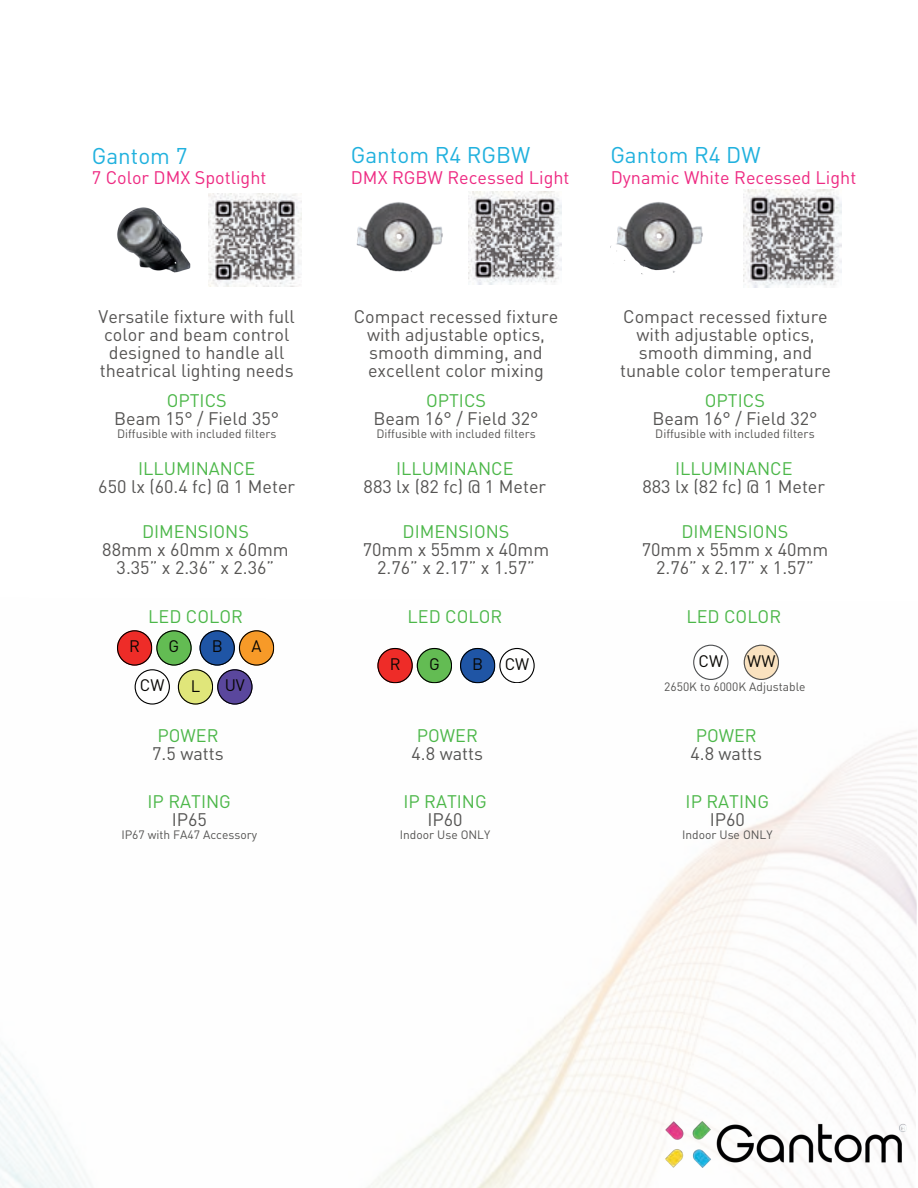
<style>
.page{position:relative;width:918px;height:1188px;background:#fff}
.page>*{position:absolute;margin:0;border:0;box-sizing:border-box;transform-origin:0 0}
.t1{font:22.5px "DIN";color:#21b1de}
.t2{font:18px/18px "DIN";color:#555453;text-align:center}
.t3{font:18px "DIN";color:#4cb749}
.t4{font:18px "DIN";color:#ee2a82}
.t5{font:16.5px "DIN";color:#080704}
.t6{font:12px "DIN";color:#555453}
</style>
<div class="page">
<img style="left:117px;top:207px;width:74px;height:66px">
<img style="left:356px;top:202px;width:87px;height:70px">
<img style="left:208px;top:194px;width:94px;height:93px">
<img style="left:468px;top:192px;width:93px;height:93px">
<img style="left:743px;top:189px;width:98px;height:98px">
<svg style="left:693px;top:645px;width:35px;height:35px"></svg>
<svg style="left:744px;top:645px;width:35px;height:35px"></svg>
<svg style="left:117px;top:630px;width:157px;height:74px"></svg>
<svg style="left:377px;top:648px;width:75px;height:35px"></svg>
<svg style="left:460px;top:648px;width:74px;height:35px"></svg>
<img style="left:666px;top:1121px;width:240px;height:46px">
<img style="left:610px;top:202px;width:93px;height:73px">
<p class="t1" style="left:92px;top:142px;width:97px">Gantom 7</p>
<p class="t4" style="left:92px;top:166px;width:176px">7 Color DMX Spotlight</p>
<p class="t2" style="left:99px;top:307px;width:198px">Versatile fixture with full color and beam control designed to handle all theatrical lighting needs</p>
<p class="t3" style="left:167px;top:390px;width:61px">OPTICS</p>
<p class="t2" style="left:114px;top:409px;width:167px">Beam 15° / Field 35°</p>
<p class="t6" style="left:117px;top:426px;width:161px">Diffusible with included filters</p>
<p class="t3" style="left:138px;top:457px;width:119px">ILLUMINANCE</p>
<p class="t2" style="left:98px;top:477px;width:198px">650 lx (60.4 fc) @ 1 Meter</p>
<p class="t3" style="left:142px;top:521px;width:108px">DIMENSIONS</p>
<p class="t2" style="left:102px;top:541px;width:188px">88mm x 60mm x 60mm<br>3.35” x 2.36” x 2.36”</p>
<p class="t1" style="left:351px;top:141px;width:181px">Gantom R4 RGBW</p>
<p class="t4" style="left:351px;top:166px;width:220px">DMX RGBW Recessed Light</p>
<p class="t1" style="left:610px;top:141px;width:152px">Gantom R4 DW</p>
<p class="t4" style="left:611px;top:166px;width:247px">Dynamic White Recessed Light</p>
<p class="t2" style="left:354px;top:307px;width:206px">Compact recessed fixture with adjustable optics, smooth dimming, and excellent color mixing</p>
<p class="t3" style="left:426px;top:390px;width:61px">OPTICS</p>
<p class="t2" style="left:374px;top:409px;width:167px">Beam 16° / Field 32°</p>
<p class="t6" style="left:376px;top:426px;width:161px">Diffusible with included filters</p>
<p class="t3" style="left:396px;top:457px;width:119px">ILLUMINANCE</p>
<p class="t2" style="left:364px;top:477px;width:184px">883 lx (82 fc) @ 1 Meter</p>
<p class="t3" style="left:403px;top:521px;width:108px">DIMENSIONS</p>
<p class="t2" style="left:363px;top:541px;width:188px">70mm x 55mm x 40mm<br>2.76” x 2.17” x 1.57”</p>
<p class="t2" style="left:620px;top:307px;width:213px">Compact recessed fixture with adjustable optics, smooth dimming, and tunable color temperature</p>
<p class="t3" style="left:705px;top:390px;width:61px">OPTICS</p>
<p class="t2" style="left:652px;top:409px;width:167px">Beam 16° / Field 32°</p>
<p class="t6" style="left:655px;top:426px;width:161px">Diffusible with included filters</p>
<p class="t3" style="left:675px;top:457px;width:119px">ILLUMINANCE</p>
<p class="t2" style="left:643px;top:477px;width:184px">883 lx (82 fc) @ 1 Meter</p>
<p class="t3" style="left:681px;top:521px;width:108px">DIMENSIONS</p>
<p class="t2" style="left:642px;top:541px;width:188px">70mm x 55mm x 40mm<br>2.76” x 2.17” x 1.57”</p>
<p class="t3" style="left:148px;top:605px;width:96px">LED COLOR</p>
<p class="t3" style="left:408px;top:605px;width:96px">LED COLOR</p>
<p class="t3" style="left:686px;top:605px;width:96px">LED COLOR</p>
<p class="t5" style="left:129px;top:636px;width:12px">R</p>
<p class="t5" style="left:169px;top:636px;width:12px">G</p>
<p class="t5" style="left:212px;top:636px;width:13px">B</p>
<p class="t5" style="left:252px;top:636px;width:12px">A</p>
<p class="t5" style="left:140px;top:675px;width:26px">CW</p>
<p class="t5" style="left:191px;top:676px;width:11px">L</p>
<p class="t5" style="left:225px;top:675px;width:22px">UV</p>
<p class="t3" style="left:157px;top:724px;width:63px">POWER</p>
<p class="t2" style="left:152px;top:744px;width:73px">7.5 watts</p>
<p class="t3" style="left:148px;top:790px;width:85px">IP RATING</p>
<p class="t2" style="left:172px;top:810px;width:37px">IP65</p>
<p class="t6" style="left:121px;top:827px;width:137px">IP67 with FA47 Accessory</p>
<p class="t5" style="left:390px;top:654px;width:12px">R</p>
<p class="t5" style="left:429px;top:654px;width:12px">G</p>
<p class="t5" style="left:472px;top:654px;width:13px">B</p>
<p class="t5" style="left:505px;top:654px;width:26px">CW</p>
<p class="t3" style="left:417px;top:724px;width:63px">POWER</p>
<p class="t2" style="left:412px;top:744px;width:73px">4.8 watts</p>
<p class="t3" style="left:403px;top:790px;width:85px">IP RATING</p>
<p class="t2" style="left:427px;top:810px;width:37px">IP60</p>
<p class="t6" style="left:400px;top:827px;width:92px">Indoor Use ONLY</p>
<p class="t5" style="left:699px;top:650px;width:26px">CW</p>
<p class="t5" style="left:747px;top:650px;width:30px">WW</p>
<p class="t6" style="left:664px;top:679px;width:143px">2650K to 6000K Adjustable</p>
<p class="t3" style="left:696px;top:724px;width:63px">POWER</p>
<p class="t2" style="left:690px;top:744px;width:73px">4.8 watts</p>
<p class="t3" style="left:686px;top:790px;width:85px">IP RATING</p>
<p class="t2" style="left:710px;top:810px;width:37px">IP60</p>
<p class="t6" style="left:682px;top:827px;width:92px">Indoor Use ONLY</p>
</div>
